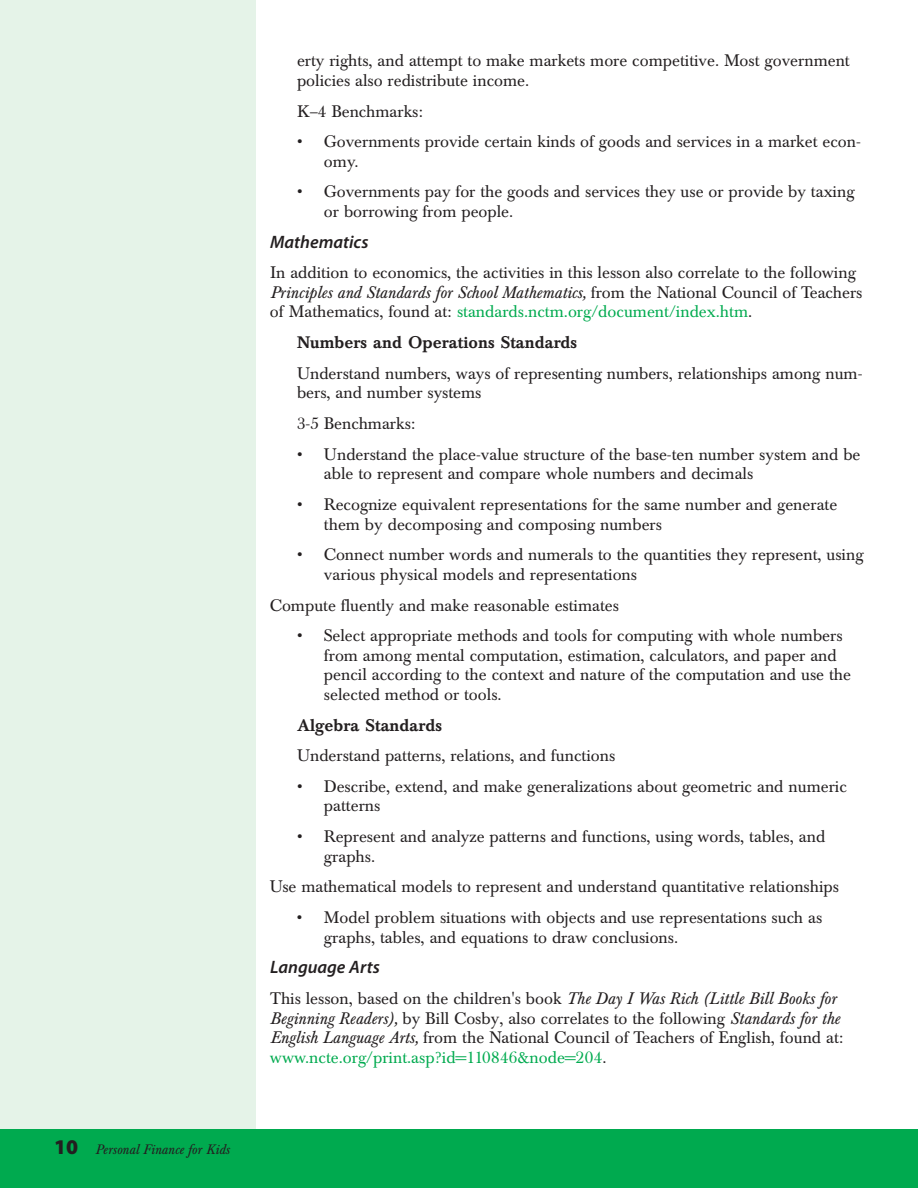
<style>
.page{position:relative;width:918px;height:1188px;background:#fff}
.page>*{position:absolute;margin:0;border:0;box-sizing:border-box;transform-origin:0 0}
.t1{font:italic 600 18px "Myriad Pro";color:#231f20}
.t2{font:16.5px/19.5px "Baskerville BE";color:#231f20}
.t3{font:500 16.5px "Baskerville BE";color:#231f20}
.t4{font:italic 13.5px "Baskerville BE";color:#231f20}
.s1{font-family:"Myriad Pro";font-weight:900;font-style:normal;font-size:21px}
.s2{font-style:italic}
.s3{color:#00aa4f}
</style>
<div class="page">
<div style="left:0;top:0;width:256px;height:1188px;background:#e5f3e8"></div>
<div style="left:0;top:1130px;width:918px;height:58px;background:#00aa4f"></div>
<p class="t4" style="left:54px;top:1145px;width:177px"><span class="s1">10</span> Personal Finance for Kids</p>
<p class="t2" style="left:297px;top:53px;width:554px">erty rights, and attempt to make markets more competitive. Most government policies also redistribute income.</p>
<p class="t2" style="left:297px;top:103px;width:128px">K–4 Benchmarks:</p>
<p class="t2" style="left:324px;top:134px;width:539px;text-indent:-27px">• Governments provide certain kinds of goods and services in a market econ&shy;omy.</p>
<p class="t2" style="left:324px;top:184px;width:532px;text-indent:-27px">• Governments pay for the goods and services they use or provide by taxing or borrowing from people.</p>
<p class="t1" style="left:270px;top:235px;width:100px">Mathematics</p>
<p class="t2" style="left:270px;top:265px;width:594px">In addition to economics, the activities in this lesson also correlate to the following<br><span class="s2">Principles and Standards for School Mathematics,</span> from the National Council of Teachers of Mathematics, found at: <span class="s3">standards.nctm.org/document/index.htm</span>.</p>
<p class="t3" style="left:297px;top:337px;width:282px">Numbers and Operations Standards</p>
<p class="t2" style="left:297px;top:365px;width:567px">Understand numbers, ways of representing numbers, relationships among num&shy;bers, and number systems</p>
<p class="t2" style="left:297px;top:416px;width:120px">3-5 Benchmarks:</p>
<p class="t2" style="left:324px;top:446px;width:538px;text-indent:-27px">• Understand the place-value structure of the base-ten number system and be able to represent and compare whole numbers and decimals</p>
<p class="t2" style="left:324px;top:497px;width:515px;text-indent:-27px">• Recognize equivalent representations for the same number and generate them by decomposing and composing numbers</p>
<p class="t2" style="left:324px;top:547px;width:541px;text-indent:-27px">• Connect number words and numerals to the quantities they represent, using various physical models and representations</p>
<p class="t2" style="left:270px;top:597px;width:351px">Compute fluently and make reasonable estimates</p>
<p class="t2" style="left:324px;top:628px;width:529px;text-indent:-27px">• Select appropriate methods and tools for computing with whole numbers from among mental computation, estimation, calculators, and paper and pencil according to the context and nature of the computation and use the selected method or tools.</p>
<p class="t3" style="left:297px;top:719px;width:146px">Algebra Standards</p>
<p class="t2" style="left:297px;top:748px;width:320px">Understand patterns, relations, and functions</p>
<p class="t2" style="left:324px;top:778px;width:524px;text-indent:-27px">• Describe, extend, and make generalizations about geometric and numeric patterns</p>
<p class="t2" style="left:324px;top:829px;width:503px;text-indent:-27px">• Represent and analyze patterns and functions, using words, tables, and graphs.</p>
<p class="t2" style="left:270px;top:879px;width:571px">Use mathematical models to represent and understand quantitative relationships</p>
<p class="t2" style="left:324px;top:910px;width:500px;text-indent:-27px">• Model problem situations with objects and use representations such as graphs, tables, and equations to draw conclusions.</p>
<p class="t1" style="left:270px;top:961px;width:111px">Language Arts</p>
<p class="t2" style="left:270px;top:991px;width:575px">This lesson, based on the children's book <span class="s2">The Day I Was Rich (Little Bill Books for Beginning Readers),</span> by Bill Cosby, also correlates to the following <span class="s2">Standards for the English Language Arts,</span> from the National Council of Teachers of English, found at: <span class="s3">www.ncte.org/print.asp?id=110846&amp;node=204</span>.</p>
</div>
